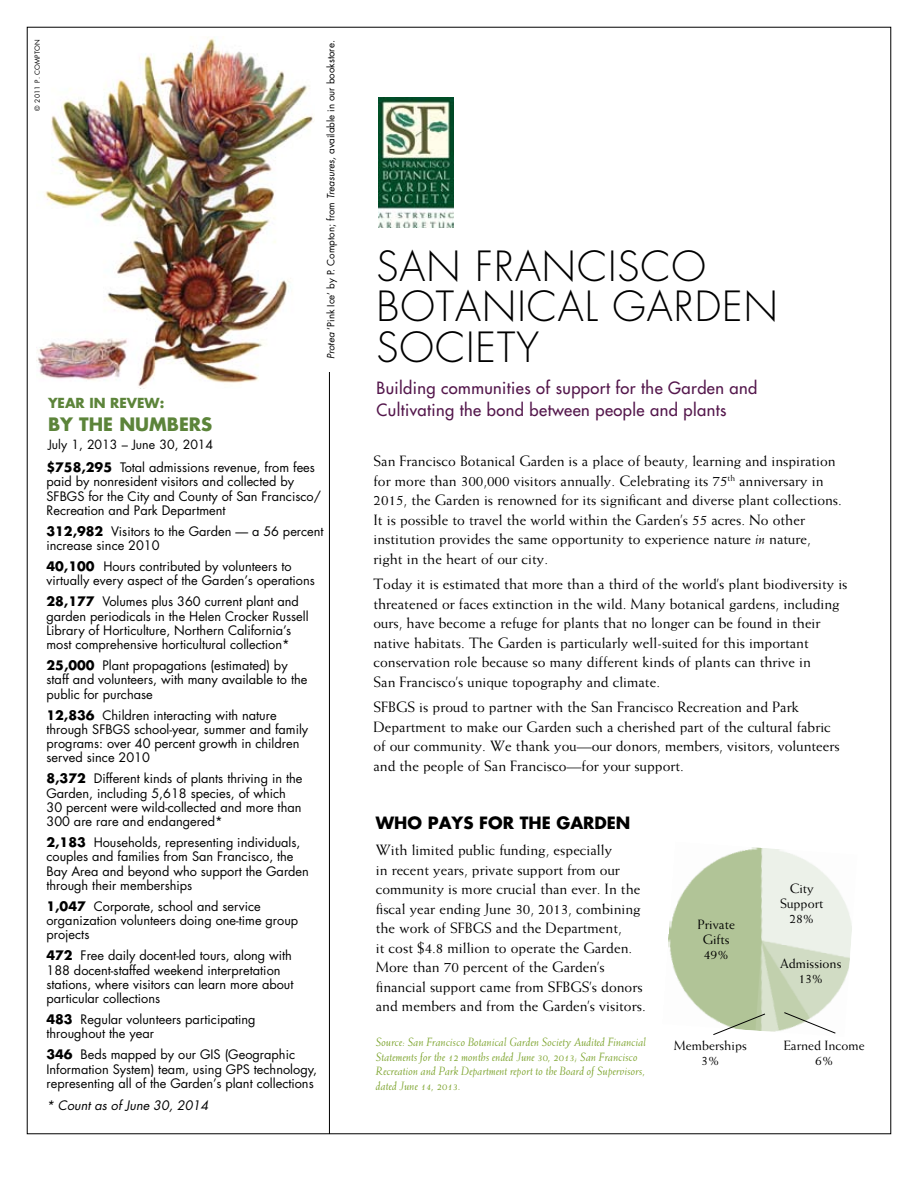
<style>
.page{position:relative;width:918px;height:1188px;background:#fff}
.page>*{position:absolute;margin:0;border:0;box-sizing:border-box;transform-origin:0 0}
.t1{font:300 40.5px/40.5px "Futura";letter-spacing:.025em;color:#000}
.t2{font:700 18px "Futura";color:#5c843a}
.t3{font:16.5px/22.5px "Futura";letter-spacing:.025em;color:#54174c}
.t4{font:700 16.5px "Futura";color:#000}
.t5{font:15px/19.5px "Weiss";color:#000}
.t6{font:13.5px/15px "Weiss";color:#000;text-align:center}
.t7{font:700 13.5px "Futura";color:#5c843a}
.t8{font:12.75px/14.2px "Futura";color:#000}
.t9{font:italic 12.75px "Futura";color:#000}
.t10{font:12.3px "Futura";color:#000}
.t11{font:italic 12px/14.4px "Weiss";color:#7da42e}
.t12{font:9.75px "Futura";color:#000}
.t13{font:6.75px "Futura";letter-spacing:.03em;color:#000}
.s1{font-style:italic}
.s2{font-weight:700}
</style>
<div class="page">
<img style="left:36px;top:38px;width:278px;height:349px">
<hr style="left:329px;top:372px;width:1px;height:762px;background:#000">
<img style="left:668px;top:847px;width:184px;height:185px">
<svg style="left:783px;top:1012px;width:53px;height:22px"></svg>
<svg style="left:712px;top:1013px;width:54px;height:22px"></svg>
<img style="left:378px;top:98px;width:75px;height:129px">
<p class="t13" style="left:33px;top:111px;width:73px;rotate:-90deg">© 2011 P. compton</p>
<p class="t12" style="left:324px;top:359px;width:321px;rotate:-90deg"><span class="s1">Protea</span> ‘Pink Ice’ by P. Compton; from <span class="s1">Treasures,</span> available in our bookstore<span class="s1">.</span></p>
<p class="t7" style="left:48px;top:394px;width:11px">YEAR</p>
<p class="t7" style="left:89px;top:394px;width:76px">INREVEW:</p>
<h2 class="t2" style="left:48px;top:411px;width:44px">BY THE</h2>
<h2 class="t2" style="left:119px;top:411px;width:72px">NUMBERS</h2>
<p class="t10" style="left:48px;top:436px;width:167px">July 1, 2013 – June 30, 2014</p>
<p class="t8" style="left:46px;top:460px;width:276px"><span class="s2">$758,295</span> Total admissions revenue, from fees paid by nonresident visitors and collected by SFBGS for the City and County of San Francisco/ Recreation and Park Department</p>
<p class="t8" style="left:46px;top:524px;width:279px"><span class="s2">312,982</span> Visitors to the Garden — a 56 percent increase since 2010</p>
<p class="t8" style="left:46px;top:559px;width:270px"><span class="s2">40,100</span> Hours contributed by volunteers to virtually every aspect of the Garden’s operations</p>
<p class="t8" style="left:46px;top:594px;width:264px"><span class="s2">28,177</span> Volumes plus 360 current plant and garden periodicals in the Helen Crocker Russell Library of Horticulture, Northern California’s most comprehensive horticultural collection*</p>
<p class="t8" style="left:46px;top:658px;width:262px"><span class="s2">25,000</span> Plant propagations (estimated) by staff and volunteers, with many available to the public for purchase</p>
<p class="t8" style="left:46px;top:708px;width:263px"><span class="s2">12,836</span> Children interacting with nature through SFBGS school-year, summer and family programs: over 40 percent growth in children served since 2010</p>
<p class="t8" style="left:46px;top:771px;width:257px"><span class="s2">8,372</span> Different kinds of plants thriving in the Garden, including 5,618 species, of which 30 percent were wild-collected and more than 300 are rare and endangered*</p>
<p class="t8" style="left:46px;top:835px;width:264px"><span class="s2">2,183</span> Households, representing individuals, couples and families from San Francisco, the Bay Area and beyond who support the Garden through their memberships</p>
<p class="t8" style="left:46px;top:899px;width:253px"><span class="s2">1,047</span> Corporate, school and service organization volunteers doing one-time group projects</p>
<p class="t8" style="left:46px;top:948px;width:249px"><span class="s2">472</span> Free daily docent-led tours, along with 188 docent-staffed weekend interpretation stations, where visitors can learn more about particular collections</p>
<p class="t8" style="left:46px;top:1012px;width:211px"><span class="s2">483</span> Regular volunteers participating throughout the year</p>
<p class="t8" style="left:46px;top:1047px;width:272px"><span class="s2">346</span> Beds mapped by our GIS (Geographic<br>Information System) team, using GPS technology, representing all of the Garden’s plant collections</p>
<p class="t9" style="left:46px;top:1097px;width:163px">* Count as of June 30, 2014</p>
<h1 class="t1" style="left:376px;top:246px;width:403px">SAN FRANCISCO<br>BOTANICAL GARDEN<br>SOCIETY</h1>
<p class="t3" style="left:376px;top:376px;width:382px">Building communities of support for the Garden and<br>Cultivating the bond between people and plants</p>
<p class="t5" style="left:374px;top:451px;width:470px">San Francisco Botanical Garden is a place of beauty, learning and inspiration for more than 300,000 visitors annually. Celebrating its 75<sup>th</sup> anniversary in 2015, the Garden is renowned for its significant and diverse plant collections.<br>It is possible to travel the world within the Garden’s 55 acres. No other institution provides the same opportunity to experience nature <span class="s1">in</span> nature, right in the heart of our city.</p>
<p class="t5" style="left:374px;top:574px;width:476px">Today it is estimated that more than a third of the world’s plant biodiversity is threatened or faces extinction in the wild. Many botanical gardens, including ours, have become a refuge for plants that no longer can be found in their native habitats. The Garden is particularly well-suited for this important conservation role because so many different kinds of plants can thrive in<br>San Francisco’s unique topography and climate.</p>
<p class="t5" style="left:374px;top:697px;width:468px">SFBGS is proud to partner with the San Francisco Recreation and Park Department to make our Garden such a cherished part of the cultural fabric of our community. We thank you—our donors, members, visitors, volunteers and the people of San Francisco-—for your support.</p>
<p class="t4" style="left:376px;top:812px;width:256px">WHO PAYS FOR THE GARDEN</p>
<p class="t5" style="left:376px;top:840px;width:271px">With limited public funding, especially<br>in recent years, private support from our community is more crucial than ever. In the fiscal year ending June 30, 2013, combining the work of SFBGS and the Department,<br>it cost $4.8 million to operate the Garden.<br>More than 70 percent of the Garden’s financial support came from SFBGS’s donors and members and from the Garden’s visitors.</p>
<p class="t11" style="left:376px;top:1035px;width:272px">Source: San Francisco Botanical Garden Society Audited Financial Statements for the 12 months ended June 30, 2013; San Francisco Recreation and Park Department report to the Board of Supervisors, dated June 14, 2013.</p>
<p class="t6" style="left:698px;top:916px;width:39px">Private<br>Gifts<br>49%</p>
<p class="t6" style="left:674px;top:1038px;width:74px">Memberships<br>3%</p>
<p class="t6" style="left:780px;top:880px;width:45px">City<br>Support<br>28%</p>
<p class="t6" style="left:780px;top:956px;width:63px">Admissions<br>13%</p>
<p class="t6" style="left:784px;top:1038px;width:83px">Earned Income<br>6%</p>
</div>
